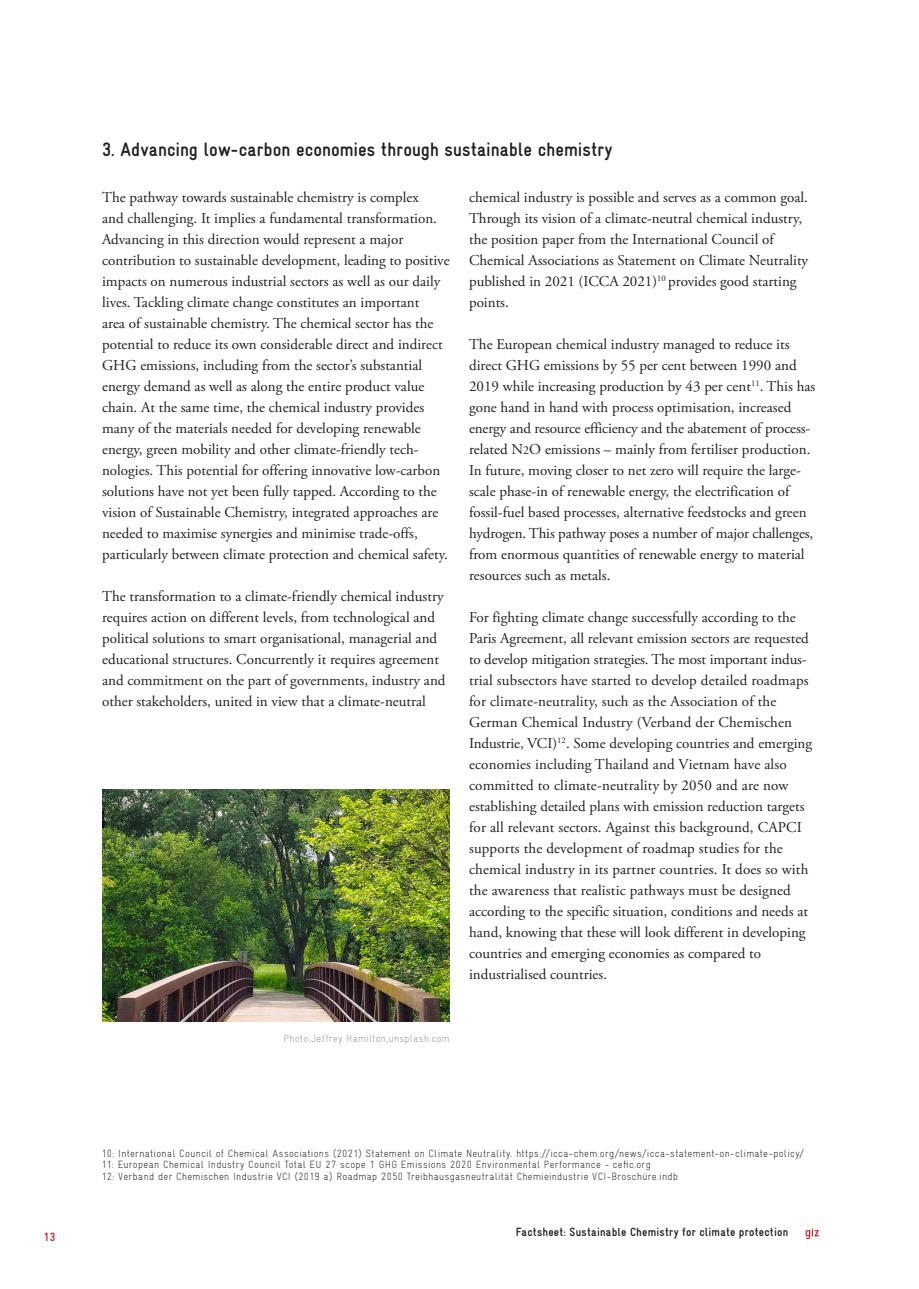
<style>
.page{position:relative;width:919px;height:1289px;background:#fff}
.page>*{position:absolute;margin:0;border:0;box-sizing:border-box;transform-origin:0 0}
.Hauptkapitel{font:700 19.5px "Gravur Condensed Pro";color:#231f20}
.copy{font:15px/21px "Adobe Garamond Pro";color:#231f20}
.t1{font:700 12px "Gravur Condensed Pro";letter-spacing:.02em;color:#231f20}
.t2{font:700 12px "Gravur Condensed Pro";color:#d81c23}
.t3{font:300 10.5px "Gravur Condensed Pro";letter-spacing:.025em;color:#231f20}
.t4{font:300 10.5px "Gravur Condensed Pro";letter-spacing:.025em;color:#939598}
.s1{font-size:12px}
</style>
<div class="page">
<svg style="left:805px;top:1228px;width:13px;height:10px"></svg>
<img style="left:102px;top:789px;width:348px;height:232px">
<p class="Hauptkapitel" style="left:102px;top:139px;width:512px">3. Advancing low-carbon economies through sustainable chemistry</p>
<p class="copy" style="left:102px;top:187px;width:318px">The pathway towards sustainable chemistry is complex</p>
<p class="copy" style="left:102px;top:208px;width:336px">and challenging. It implies a fundamental transformation.</p>
<p class="copy" style="left:102px;top:229px;width:303px">Advancing in this direction would represent a major</p>
<p class="copy" style="left:102px;top:250px;width:349px">contribution to sustainable development, leading to positive impacts on numerous industrial sectors as well as our daily lives. Tackling climate change constitutes an important</p>
<p class="copy" style="left:102px;top:313px;width:342px">area of sustainable chemistry. The chemical sector has the potential to reduce its own considerable direct and indirect<br>GHG emissions, including from the sector’s substantial</p>
<p class="copy" style="left:102px;top:376px;width:324px">energy demand as well as along the entire product value chain. At the same time, the chemical industry provides many of the materials needed for developing renewable energy, green mobility and other climate-friendly tech-</p>
<p class="copy" style="left:102px;top:460px;width:347px">nologies. This potential for offering innovative low-carbon solutions have not yet been fully tapped. According to the vision of Sustainable Chemistry, integrated approaches are needed to maximise synergies and minimise trade-offs, particularly between climate protection and chemical safety.</p>
<p class="copy" style="left:102px;top:586px;width:345px">The transformation to a climate-friendly chemical industry requires action on different levels, from technological and political solutions to smart organisational, managerial and educational structures. Concurrently it requires agreement and commitment on the part of governments, industry and other stakeholders, united in view that a climate-neutral</p>
<p class="copy" style="left:469px;top:187px;width:340px">chemical industry is possible and serves as a common goal.<br>Through its vision of a climate-neutral chemical industry, the position paper from the International Council of Chemical Associations as Statement on Climate Neutrality published in 2021 (ICCA 2021)<sup>10</sup> provides good starting points.</p>
<p class="copy" style="left:469px;top:334px;width:348px">The European chemical industry managed to reduce its direct GHG emissions by 55 per cent between 1990 and 2019 while increasing production by 43 per cent<sup>11</sup>. This has gone hand in hand with process optimisation, increased energy and resource efficiency and the abatement of process&shy;related N<span class="s1">2</span>O emissions – mainly from fertiliser production.<br>In future, moving closer to net zero will require the large&shy;scale phase-in of renewable energy, the electrification of fossil-fuel based processes, alternative feedstocks and green hydrogen. This pathway poses a number of major challenges, from enormous quantities of renewable energy to material resources such as metals.</p>
<p class="copy" style="left:469px;top:607px;width:341px">For fighting climate change successfully according to the<br>Paris Agreement, all relevant emission sectors are requested</p>
<p class="copy" style="left:469px;top:649px;width:341px">to develop mitigation strategies. The most important indus&shy;trial subsectors have started to develop detailed roadmaps</p>
<p class="copy" style="left:469px;top:691px;width:344px">for climate-neutrality, such as the Association of the<br>German Chemical Industry (Verband der Chemischen<br>Industrie, VCI)<sup>12</sup>. Some developing countries and emerging</p>
<p class="copy" style="left:469px;top:754px;width:321px">economies including Thailand and Vietnam have also committed to climate-neutrality by 2050 and are now</p>
<p class="copy" style="left:469px;top:796px;width:341px">establishing detailed plans with emission reduction targets for all relevant sectors. Against this background, CAPCI supports the development of roadmap studies for the chemical industry in its partner countries. It does so with the awareness that realistic pathways must be designed according to the specific situation, conditions and needs at hand, knowing that these will look different in developing countries and emerging economies as compared to</p>
<p class="copy" style="left:469px;top:964px;width:139px">industrialised countries.</p>
<p class="t4" style="left:283px;top:1032px;width:168px">Photo:Jeffrey Hamilton,unsplash.com</p>
<p class="t3" style="left:101px;top:1147px;width:703px">10: International Council of Chemical Associations (2021) Statement on Climate Neutrality. https://icca-chem.org/news/icca-statement-on-climate-policy/</p>
<p class="t3" style="left:101px;top:1158px;width:550px">11: European Chemical Industry Council Total EU 27 scope 1 GHG Emissions 2020 Environmental Performance - cefic.org</p>
<p class="t3" style="left:101px;top:1170px;width:578px">12: Verband der Chemischen Industrie VCI (2019 a) Roadmap 2050 Treibhausgasneutralität Chemieindustrie VCI-Broschüre.indb</p>
<p class="t2" style="left:44px;top:1229px;width:13px">13</p>
<p class="t1" style="left:515px;top:1225px;width:274px">Factsheet: Sustainable Chemistry for climate protection</p>
</div>
